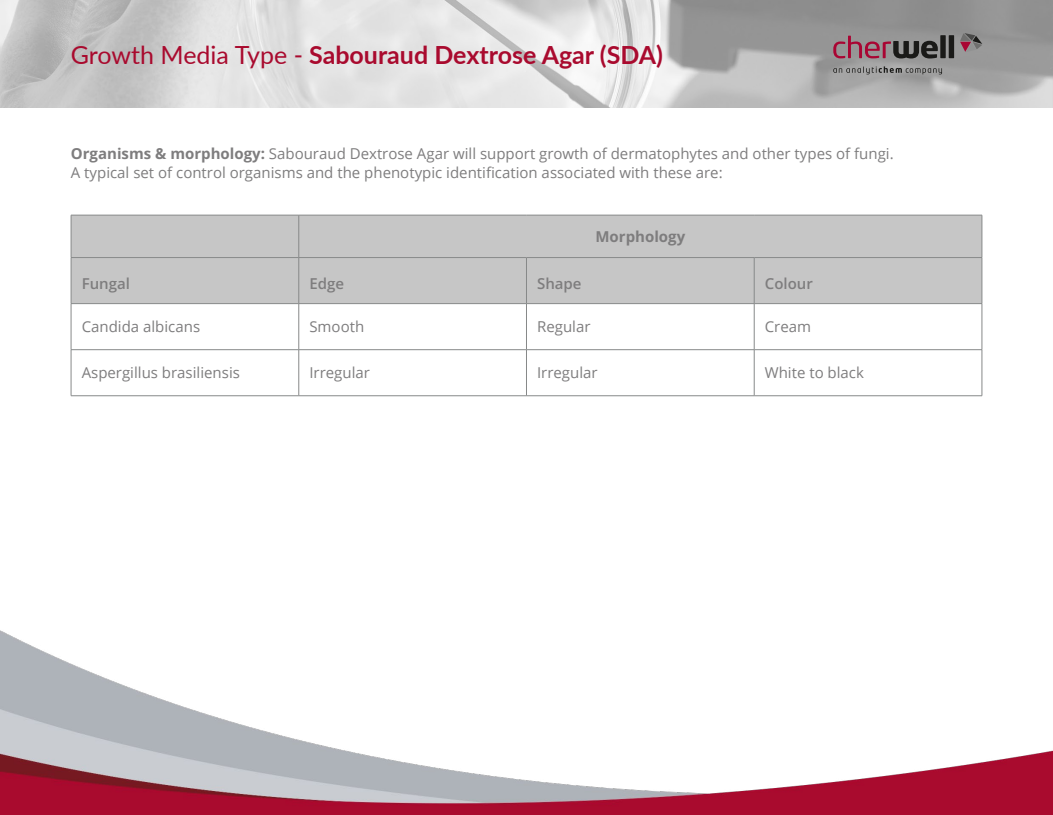
<style>
.page{position:relative;width:1053px;height:815px;background:#fff}
.page>*{position:absolute;margin:0;border:0;box-sizing:border-box;transform-origin:0 0}
.t1{font:700 25px "Lato";color:#a90a2e}
.t2{font:15px/18.8px "Open Sans";color:#7e7d7e}
.t3{font:600 15px "Open Sans";color:#7e7d7e}
.t4{font:700 15px "Open Sans";color:#7e7d7e}
.s1{font-weight:400}
.s2{font-weight:700}
</style>
<div class="page">
<div style="left:72px;top:216px;width:909px;height:41px;background:#c6c6c6"></div>
<div style="left:72px;top:258px;width:909px;height:45px;background:#c6c6c6"></div>
<hr style="left:71px;top:215px;width:228px;height:1px;background:#878989">
<hr style="left:71px;top:215px;width:1px;height:42px;background:#878989">
<hr style="left:299px;top:215px;width:227px;height:1px;background:#878989">
<hr style="left:298px;top:215px;width:1px;height:42px;background:#878989">
<hr style="left:526px;top:215px;width:228px;height:1px;background:#878989">
<hr style="left:754px;top:215px;width:227px;height:1px;background:#878989">
<hr style="left:981px;top:215px;width:1px;height:42px;background:#878989">
<hr style="left:71px;top:257px;width:228px;height:1px;background:#878989">
<hr style="left:299px;top:257px;width:227px;height:1px;background:#878989">
<hr style="left:526px;top:257px;width:228px;height:1px;background:#878989">
<hr style="left:754px;top:257px;width:227px;height:1px;background:#878989">
<hr style="left:71px;top:304px;width:1px;height:46px;background:#878989">
<hr style="left:299px;top:303px;width:227px;height:1px;background:#878989">
<hr style="left:298px;top:304px;width:1px;height:46px;background:#878989">
<hr style="left:526px;top:303px;width:228px;height:1px;background:#878989">
<hr style="left:526px;top:304px;width:1px;height:46px;background:#878989">
<hr style="left:754px;top:303px;width:227px;height:1px;background:#878989">
<hr style="left:754px;top:304px;width:1px;height:46px;background:#878989">
<hr style="left:981px;top:304px;width:1px;height:46px;background:#878989">
<hr style="left:71px;top:349px;width:228px;height:1px;background:#878989">
<hr style="left:71px;top:350px;width:1px;height:46px;background:#878989">
<hr style="left:299px;top:349px;width:227px;height:1px;background:#878989">
<hr style="left:298px;top:350px;width:1px;height:46px;background:#878989">
<hr style="left:526px;top:349px;width:228px;height:1px;background:#878989">
<hr style="left:526px;top:350px;width:1px;height:46px;background:#878989">
<hr style="left:754px;top:349px;width:227px;height:1px;background:#878989">
<hr style="left:754px;top:350px;width:1px;height:46px;background:#878989">
<hr style="left:981px;top:350px;width:1px;height:46px;background:#878989">
<hr style="left:71px;top:396px;width:228px;height:1px;background:#878989">
<hr style="left:299px;top:396px;width:227px;height:1px;background:#878989">
<hr style="left:526px;top:396px;width:228px;height:1px;background:#878989">
<hr style="left:754px;top:396px;width:227px;height:1px;background:#878989">
<hr style="left:71px;top:258px;width:1px;height:45px;background:#878989">
<hr style="left:71px;top:303px;width:228px;height:1px;background:#878989">
<hr style="left:298px;top:258px;width:1px;height:45px;background:#878989">
<hr style="left:526px;top:258px;width:1px;height:45px;background:#878989">
<hr style="left:754px;top:258px;width:1px;height:45px;background:#878989">
<hr style="left:981px;top:258px;width:1px;height:45px;background:#878989">
<img style="left:0;top:0;width:1052px;height:107px">
<img style="left:0;top:630px;width:1052px;height:185px">
<svg style="left:833px;top:66px;width:108px;height:8px"></svg>
<svg style="left:833px;top:35px;width:121px;height:23px;background:#776167"></svg>
<svg style="left:960px;top:33px;width:22px;height:19px"></svg>
<h1 class="t1" style="left:71px;top:36px;width:593px"><span class="s1">Growth Media Type -</span> Sabouraud Dextrose Agar (SDA)</h1>
<p class="t2" style="left:71px;top:144px;width:824px"><span class="s2">Organisms &amp; morphology:</span> Sabouraud Dextrose Agar will support growth of dermatophytes and other types of fungi.<br>A typical set of control organisms and the phenotypic identification associated with these are:</p>
<p class="t4" style="left:595px;top:226px;width:91px">Morphology</p>
<p class="t3" style="left:82px;top:273px;width:50px">Fungal</p>
<p class="t3" style="left:309px;top:273px;width:36px">Edge</p>
<p class="t3" style="left:537px;top:273px;width:46px">Shape</p>
<p class="t3" style="left:764px;top:273px;width:50px">Colour</p>
<p class="t2" style="left:82px;top:317px;width:120px">Candida albicans</p>
<p class="t2" style="left:309px;top:317px;width:56px">Smooth</p>
<p class="t2" style="left:537px;top:317px;width:55px">Regular</p>
<p class="t2" style="left:764px;top:317px;width:48px">Cream</p>
<p class="t2" style="left:82px;top:363px;width:160px">Aspergillus brasiliensis</p>
<p class="t2" style="left:309px;top:363px;width:62px">Irregular</p>
<p class="t2" style="left:537px;top:363px;width:62px">Irregular</p>
<p class="t2" style="left:764px;top:363px;width:101px">White to black</p>
</div>
